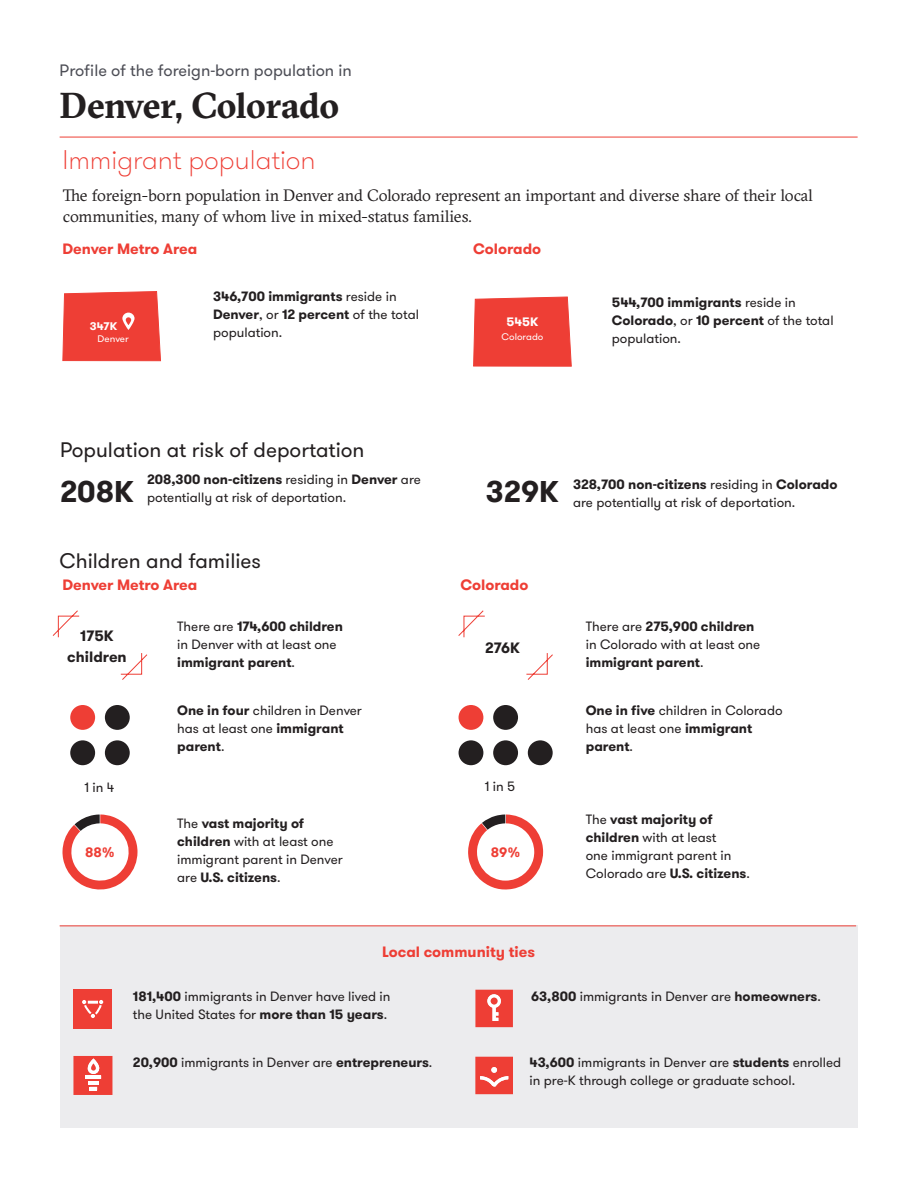
<style>
.page{position:relative;width:918px;height:1188px;background:#fff}
.page>*{position:absolute;margin:0;border:0;box-sizing:border-box;transform-origin:0 0}
.t1{font:700 36px "GT Sectra";letter-spacing:-.015em;color:#231f20}
.Big_numbers{font:700 30px "GT Walsheim";color:#231f20}
.t2{font:100 27px "GT Walsheim";color:#ee3e35}
.t3{font:21px "GT Walsheim";color:#231f20}
.body{font:16.5px/21px "GT Sectra";letter-spacing:-.005em;color:#231f20}
.subtitle{font:16.5px "GT Walsheim";color:#4d4e56}
.table_title{font:700 15px "GT Walsheim";color:#ee3e35}
.Big_numbers-2{font:700 15px/21px "GT Walsheim";color:#231f20;text-align:center}
.red_info_graphic_num{font:700 13.65px "GT Walsheim";color:#ee3e35}
.Big_numbers-3{font:700 13.65px "GT Walsheim";color:#ee3e35}
.infographics_text{font:13.5px/18px "GT Walsheim";color:#231f20}
.infographics_text-2{font:700 13.5px/18px "GT Walsheim";color:#231f20}
.infographics_text-3{font:700 12.15px "GT Walsheim";color:#fff}
.infographics_white_n{font:700 11.1px "GT Walsheim";color:#fff;scale:1.04 1}
.infographics_text-4{font:9.6px "GT Walsheim";color:#fff}
.infographics_white_t{font:9.6px "GT Walsheim";color:#fff;scale:1.04 1}
.s1{font-weight:400}
.s2{font-weight:700}
</style>
<div class="page">
<hr style="left:60px;top:137px;width:798px;height:1px;background:#ee3e35">
<div style="left:60px;top:926px;width:798px;height:202px;background:#ececee"></div>
<svg style="left:475px;top:990px;width:38px;height:37px"></svg>
<div style="left:491px;top:998px;width:7px;height:7px;background:#ee3e35;border-radius:50%"></div>
<div style="left:73px;top:989px;width:39px;height:39px;background:#ee3e35"></div>
<svg style="left:82px;top:1000px;width:21px;height:18px"></svg>
<svg style="left:475px;top:1057px;width:38px;height:37px"></svg>
<svg style="left:52px;top:610px;width:28px;height:28px"></svg>
<svg style="left:120px;top:653px;width:28px;height:27px"></svg>
<svg style="left:458px;top:610px;width:27px;height:28px"></svg>
<svg style="left:526px;top:653px;width:27px;height:27px"></svg>
<hr style="left:60px;top:926px;width:796px;height:1px;background:#ee3e35">
<svg style="left:73px;top:1056px;width:39px;height:39px;background:#f05f58"></svg>
<svg style="left:473px;top:296px;width:99px;height:71px;background:#ee4940"></svg>
<svg style="left:62px;top:291px;width:99px;height:71px;background:#ef4c44"></svg>
<div style="left:70px;top:740px;width:25px;height:25px;background:#231f20;border-radius:50%"></div>
<div style="left:105px;top:740px;width:25px;height:25px;background:#231f20;border-radius:50%"></div>
<div style="left:70px;top:705px;width:25px;height:25px;background:#ee3e35;border-radius:50%"></div>
<div style="left:105px;top:705px;width:25px;height:25px;background:#231f20;border-radius:50%"></div>
<div style="left:459px;top:740px;width:24px;height:25px;background:#231f20;border-radius:50%"></div>
<div style="left:493px;top:740px;width:25px;height:25px;background:#231f20;border-radius:50%"></div>
<div style="left:459px;top:705px;width:24px;height:25px;background:#ee3e35;border-radius:50%"></div>
<div style="left:493px;top:705px;width:25px;height:25px;background:#231f20;border-radius:50%"></div>
<div style="left:528px;top:740px;width:25px;height:25px;background:#231f20;border-radius:50%"></div>
<svg style="left:62px;top:814px;width:76px;height:76px"></svg>
<svg style="left:468px;top:814px;width:75px;height:76px"></svg>
<p class="subtitle" style="left:60px;top:60px;width:294px">Profile of the foreign-born population in</p>
<h1 class="t1" style="left:60px;top:82px;width:281px">Denver, Colorado</h1>
<h2 class="t2" style="left:62px;top:142px;width:255px">Immigrant population</h2>
<p class="body" style="left:63px;top:185px;width:752px">The foreign-born population in Denver and Colorado represent an important and diverse share of their local communities, many of whom live in mixed-status families.</p>
<p class="table_title" style="left:62px;top:238px;width:136px">Denver Metro Area</p>
<p class="infographics_white_n" style="left:90px;top:319px;width:28px">347K</p>
<p class="infographics_white_t" style="left:98px;top:333px;width:31px">Denver</p>
<p class="infographics_text-2" style="left:213px;top:288px;width:208px">346,700 immigrants <span class="s1">reside in<br></span>Denver<span class="s1">, or</span> 12 percent <span class="s1">of the total population.</span></p>
<p class="t3" style="left:60px;top:436px;width:306px">Population at risk of deportation</p>
<p class="Big_numbers" style="left:60px;top:472px;width:76px">208K</p>
<p class="infographics_text-2" style="left:147px;top:471px;width:275px">208,300 non-citizens <span class="s1">residing in</span> Denver <span class="s1">are</span></p>
<p class="infographics_text" style="left:147px;top:489px;width:201px">potentially at risk of deportation.</p>
<p class="t3" style="left:60px;top:547px;width:203px">Children and families</p>
<p class="table_title" style="left:62px;top:574px;width:136px">Denver Metro Area</p>
<p class="table_title" style="left:473px;top:238px;width:70px">Colorado</p>
<p class="infographics_text-3" style="left:506px;top:314px;width:34px">545K</p>
<p class="infographics_text-4" style="left:501px;top:331px;width:43px">Colorado</p>
<p class="infographics_text-2" style="left:612px;top:293px;width:223px">544,700 immigrants <span class="s1">reside in<br></span>Colorado<span class="s1">, or</span> 10 percent <span class="s1">of the total population.</span></p>
<p class="Big_numbers" style="left:486px;top:472px;width:75px">329K</p>
<p class="infographics_text" style="left:573px;top:476px;width:266px"><span class="s2">328,700 non-citizens</span> residing in <span class="s2">Colorado </span>are potentially at risk of deportation.</p>
<p class="table_title" style="left:460px;top:574px;width:70px">Colorado</p>
<p class="infographics_text" style="left:177px;top:618px;width:167px">There are <span class="s2">174,600 children </span>in Denver with at least one <span class="s2">immigrant parent</span>.</p>
<p class="infographics_text" style="left:586px;top:618px;width:176px">There are <span class="s2">275,900 children </span>in Colorado with at least one <span class="s2">immigrant parent</span>.</p>
<p class="Big_numbers-2" style="left:67px;top:625px;width:61px">175K children</p>
<p class="Big_numbers-2" style="left:485px;top:637px;width:36px">276K</p>
<p class="infographics_text" style="left:85px;top:779px;width:31px">1 in 4</p>
<p class="infographics_text" style="left:177px;top:702px;width:186px"><span class="s2">One in four</span> children in Denver has at least one <span class="s2">immigrant parent</span>.</p>
<p class="infographics_text" style="left:485px;top:778px;width:32px">1 in 5</p>
<p class="infographics_text" style="left:177px;top:814px;width:167px">The <span class="s2">vast majority of children</span> with at least one immigrant parent in Denver are <span class="s2">U.S. citizens</span>.</p>
<p class="red_info_graphic_num" style="left:85px;top:843px;width:31px">88%</p>
<p class="Big_numbers-3" style="left:491px;top:843px;width:31px">89%</p>
<p class="infographics_text" style="left:586px;top:702px;width:198px"><span class="s2">One in five</span> children in Colorado has at least one <span class="s2">immigrant parent</span>.</p>
<p class="infographics_text" style="left:586px;top:811px;width:166px">The <span class="s2">vast majority of children</span> with at least<br>one immigrant parent in<br>Colorado are <span class="s2">U.S. citizens</span>.</p>
<p class="table_title" style="left:382px;top:942px;width:154px">Local community ties</p>
<p class="infographics_text" style="left:133px;top:988px;width:259px"><span class="s2">181,400</span> immigrants in Denver have lived in</p>
<p class="infographics_text" style="left:531px;top:988px;width:291px"><span class="s2">63,800</span> immigrants in Denver are <span class="s2">homeowners</span>.</p>
<p class="infographics_text" style="left:133px;top:1006px;width:256px">the United States for <span class="s2">more than 15 years</span>.</p>
<p class="infographics_text" style="left:530px;top:1054px;width:313px"><span class="s2">43,600</span> immigrants in Denver are <span class="s2">students</span> enrolled in pre-K through college or graduate school.</p>
<p class="infographics_text" style="left:133px;top:1054px;width:301px"><span class="s2">20,900</span> immigrants in Denver are <span class="s2">entrepreneurs</span>.</p>
</div>
